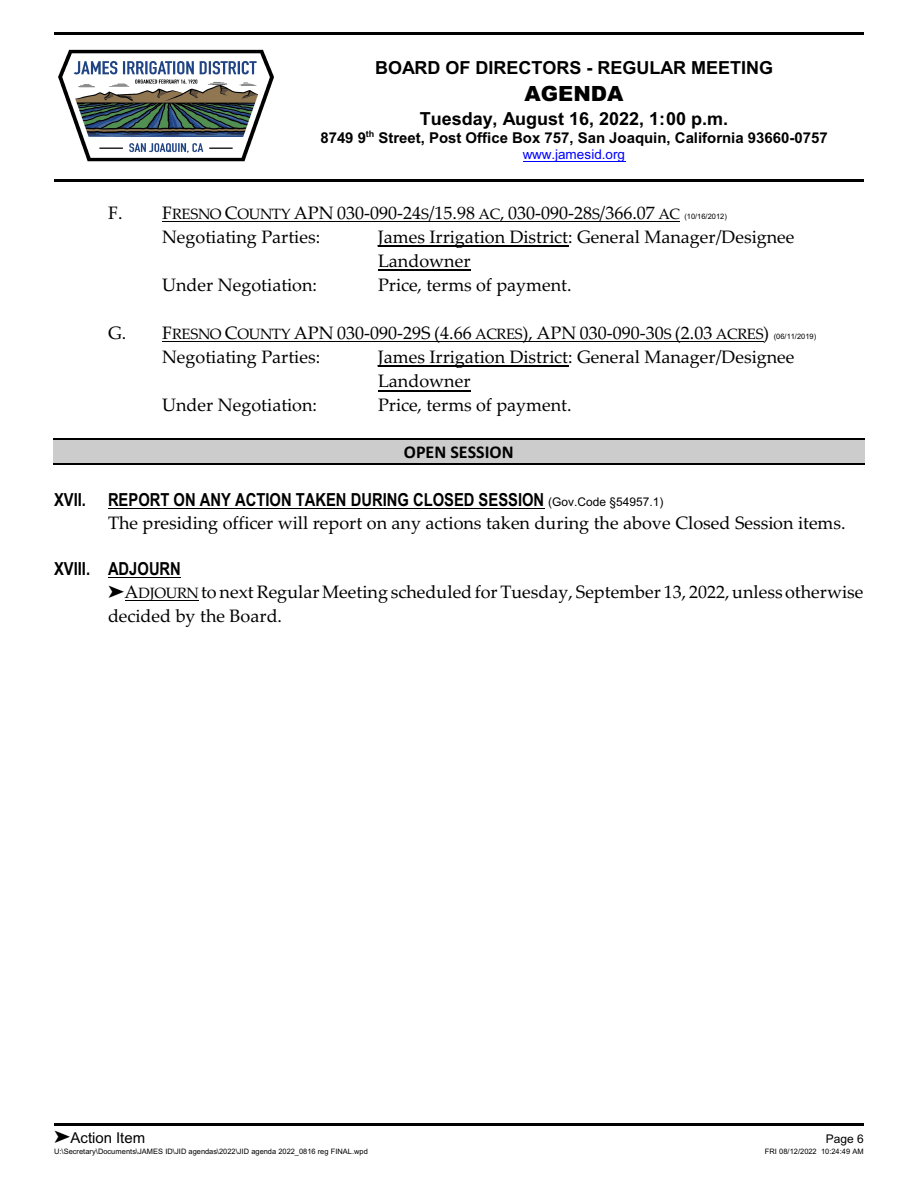
<style>
.page{position:relative;width:918px;height:1188px;background:#fff}
.page>*{position:absolute;margin:0;border:0;box-sizing:border-box;transform-origin:0 0}
.t1{font:900 21px "Arial";color:#000}
.t2{font:18px/24.2px "Palatino Linotype";color:#000}
.t3{font:700 18px "Arial Narrow";color:#000}
.t4{font:700 18px "Arial";color:#000}
.t5{font:700 18px "Calibri";color:#000}
.t6{font:700 15px "Arial";color:#000}
.t7{font:15px "Arial";color:#000}
.t8{font:13.5px "Arial";color:#00f}
.t9{font:12px "Arial";color:#000}
.t10{font:7.5px "Arial";color:#000}
.s1{font-size:15px}
.s2{font-family:"Arial";font-size:7.5px}
.s3{font-family:"Arial";font-weight:400;font-size:12px}
</style>
<div class="page">
<img style="left:58px;top:49px;width:216px;height:113px">
<hr style="left:523px;top:161px;width:103px;height:1px;background:#00f">
<hr style="left:54px;top:32px;width:810px;height:3px;background:#000">
<hr style="left:54px;top:179px;width:810px;height:2px;background:#000">
<hr style="left:162px;top:221px;width:518px;height:1px;background:#000">
<hr style="left:378px;top:245px;width:190px;height:1px;background:#000">
<hr style="left:378px;top:269px;width:93px;height:2px;background:#000">
<hr style="left:162px;top:341px;width:602px;height:1px;background:#000">
<hr style="left:378px;top:366px;width:190px;height:1px;background:#000">
<hr style="left:378px;top:390px;width:93px;height:1px;background:#000">
<hr style="left:108px;top:508px;width:437px;height:1px;background:#000">
<hr style="left:108px;top:577px;width:73px;height:1px;background:#000">
<hr style="left:125px;top:600px;width:74px;height:1px;background:#000">
<div style="left:53px;top:438px;width:812px;height:27px;background:#ccc"></div>
<hr style="left:53px;top:438px;width:812px;height:1px;background:#000">
<hr style="left:53px;top:463px;width:812px;height:2px;background:#000">
<hr style="left:54px;top:1123px;width:810px;height:3px;background:#000">
<p class="t4" style="left:375px;top:61px;width:399px">BOARD OF DIRECTORS - REGULAR MEETING</p>
<p class="t1" style="left:525px;top:86px;width:101px">AGENDA</p>
<p class="t4" style="left:420px;top:111px;width:310px">Tuesday, August 16, 2022, 1:00 p.m.</p>
<p class="t6" style="left:320px;top:132px;width:509px">8749 9<sup>th</sup> Street, Post Office Box 757, San Joaquin, California 93660-0757</p>
<p class="t8" style="left:523px;top:149px;width:104px">www.jamesid.org</p>
<p class="t2" style="left:162px;top:202px;width:566px;text-indent:-54px">F. F<span class="s1">RESNO</span> C<span class="s1">OUNTY</span> APN 030-090-24<span class="s1">S</span>/15.98 <span class="s1">AC</span>, 030-090-28<span class="s1">S</span>/366.07 <span class="s1">AC</span> <span class="s2">(10/16/2012)<br></span>Negotiating Parties:</p>
<p class="t2" style="left:378px;top:227px;width:418px">James Irrigation District: General Manager/Designee<br>Landowner</p>
<p class="t2" style="left:162px;top:275px;width:157px">Under Negotiation:</p>
<p class="t2" style="left:378px;top:275px;width:195px">Price, terms of payment.</p>
<p class="t2" style="left:108px;top:323px;width:663px">G. F<span class="s1">RESNO</span> C<span class="s1">OUNTY</span> APN 030-090-29S (4.66 <span class="s1">ACRES</span>), APN 030-090-30<span class="s1">S</span> (2.03 <span class="s1">ACRES</span>)</p>
<p class="t10" style="left:774px;top:334px;width:44px">(06/11/2019)</p>
<p class="t2" style="left:162px;top:347px;width:160px">Negotiating Parties:</p>
<p class="t2" style="left:378px;top:347px;width:418px">James Irrigation District: General Manager/Designee<br>Landowner</p>
<p class="t2" style="left:162px;top:395px;width:157px">Under Negotiation:</p>
<p class="t2" style="left:378px;top:395px;width:195px">Price, terms of payment.</p>
<p class="t5" style="left:404px;top:444px;width:111px">OPEN SESSION</p>
<p class="t3" style="left:54px;top:493px;width:611px">XVII. REPORT ON ANY ACTION TAKEN DURING CLOSED SESSION <span class="s3">(Gov.Code §54957.1)</span></p>
<p class="t2" style="left:108px;top:513px;width:739px">The presiding officer will report on any actions taken during the above Closed Session items.</p>
<p class="t3" style="left:54px;top:562px;width:128px">XVIII. ADJOURN</p>
<p class="t2" style="left:108px;top:582px;width:757px;text-indent:17px">A<span class="s1">DJOURN</span> to next RegularMeeting scheduled forTuesday, September 13, 2022, unless otherwise decided by the Board.</p>
<p class="t7" style="left:71px;top:1132px;width:76px">Action Item</p>
<p class="t9" style="left:826px;top:1134px;width:40px">Page 6</p>
<p class="t10" style="left:54px;top:1149px;width:315px">U:\Secretary\Documents\JAMES ID\JID agendas\2022\JID agenda 2022_0816 reg FINAL.wpd</p>
<p class="t10" style="left:765px;top:1149px;width:100px">FRI 08/12/2022 10:24:49 AM</p>
</div>
